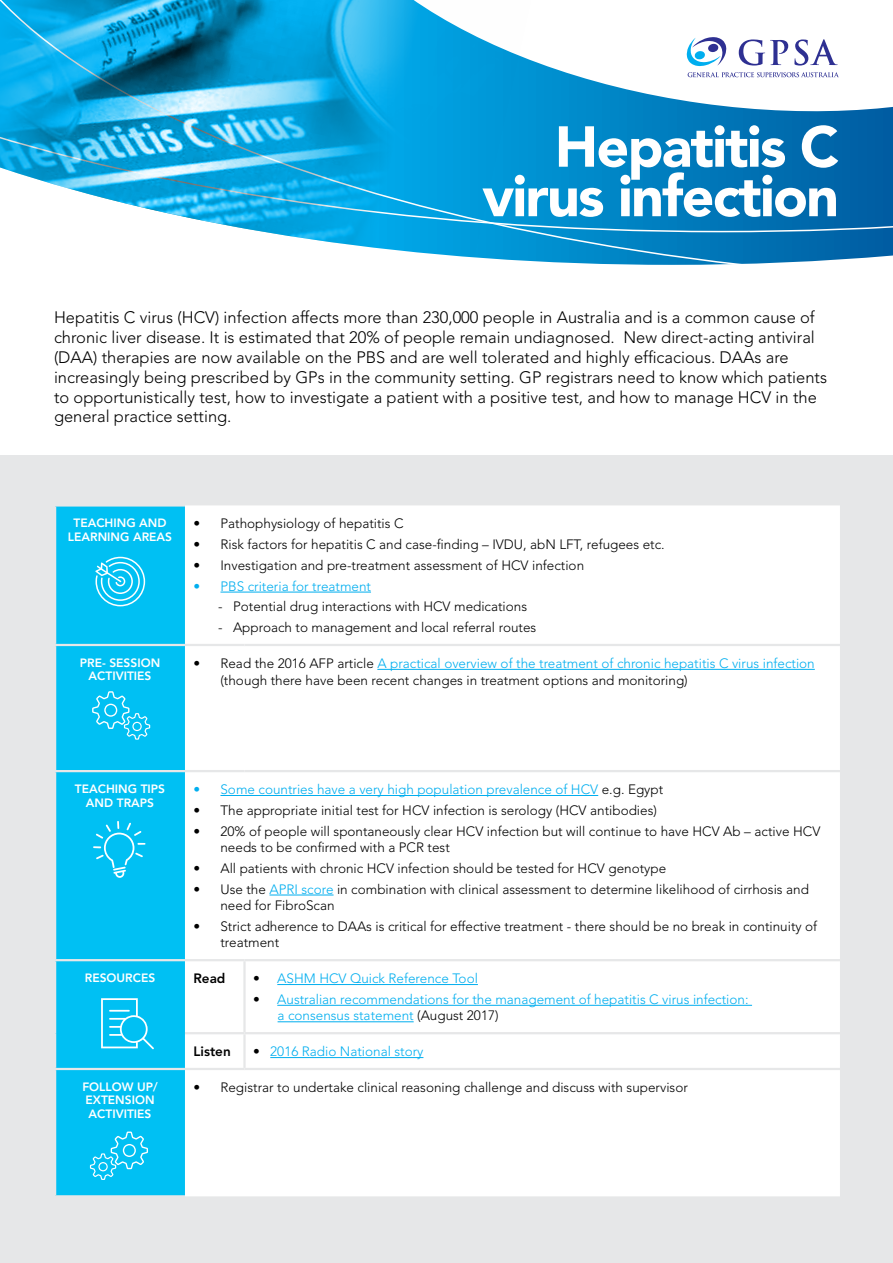
<style>
.page{position:relative;width:893px;height:1263px;background:#fff}
.page>*{position:absolute;margin:0;border:0;box-sizing:border-box;transform-origin:0 0}
.t1{font:900 57.15px/49.5px "Avenir";letter-spacing:-.03em;color:#fff;text-align:right}
.t2{font:300 16.5px/19.8px "Avenir";color:#000}
.t3{font:300 13.5px/16.5px "Avenir";color:#000}
.t4{font:300 13.5px/16.5px "Avenir";color:#00aeef}
.t5{font:800 13.5px "Avenir";color:#000}
.t6{font:800 12px/13.5px "Avenir";color:#fff;text-align:center}
.s1{color:#00aeef}
.s2{color:#000}
</style>
<div class="page">
<div style="left:0;top:455px;width:893px;height:808px;background:#e6e7e8"></div>
<div style="left:56px;top:507px;width:129px;height:688px;background:#00c0f3"></div>
<div style="left:185px;top:505px;width:655px;height:691px;background:#fff"></div>
<hr style="left:185px;top:644px;width:59px;height:2px;background:#e6e7e8">
<hr style="left:244px;top:644px;width:596px;height:2px;background:#e6e7e8">
<hr style="left:185px;top:770px;width:59px;height:2px;background:#e6e7e8">
<hr style="left:244px;top:770px;width:596px;height:2px;background:#e6e7e8">
<hr style="left:243px;top:961px;width:3px;height:71px;background:#e6e7e8">
<hr style="left:243px;top:1034px;width:3px;height:34px;background:#e6e7e8">
<hr style="left:185px;top:959px;width:59px;height:2px;background:#e6e7e8">
<hr style="left:244px;top:959px;width:596px;height:2px;background:#e6e7e8">
<hr style="left:185px;top:1032px;width:59px;height:2px;background:#e6e7e8">
<hr style="left:244px;top:1032px;width:596px;height:2px;background:#e6e7e8">
<hr style="left:185px;top:1068px;width:59px;height:2px;background:#e6e7e8">
<hr style="left:244px;top:1068px;width:596px;height:2px;background:#e6e7e8">
<hr style="left:54px;top:644px;width:131px;height:2px;background:#e6e7e8">
<hr style="left:54px;top:770px;width:131px;height:2px;background:#e6e7e8">
<hr style="left:54px;top:959px;width:131px;height:2px;background:#e6e7e8">
<hr style="left:54px;top:1068px;width:131px;height:2px;background:#e6e7e8">
<hr style="left:220px;top:592px;width:151px;height:1px;background:#00aeef">
<hr style="left:377px;top:669px;width:438px;height:1px;background:#00aeef">
<hr style="left:220px;top:795px;width:378px;height:1px;background:#00aeef">
<hr style="left:269px;top:895px;width:65px;height:1px;background:#00aeef">
<hr style="left:277px;top:984px;width:201px;height:1px;background:#00aeef">
<hr style="left:277px;top:1005px;width:475px;height:1px;background:#00aeef">
<hr style="left:278px;top:1021px;width:136px;height:1px;background:#00aeef">
<hr style="left:270px;top:1057px;width:153px;height:1px;background:#00aeef">
<svg style="left:533px;top:232px;width:360px;height:33px;background:#1a85c0"></svg>
<svg style="left:533px;top:44px;width:360px;height:188px"></svg>
<svg style="left:95px;top:557px;width:50px;height:49px;background:#3ccef5"></svg>
<svg style="left:92px;top:691px;width:58px;height:49px;background:#23c8f4"></svg>
<svg style="left:90px;top:1131px;width:58px;height:49px;background:#23c8f4"></svg>
<svg style="left:101px;top:998px;width:53px;height:51px;background:#2ecbf5"></svg>
<hr style="left:109px;top:1010px;width:21px;height:2px;background:#fff">
<svg style="left:93px;top:821px;width:52px;height:57px;background:#1dc7f4"></svg>
<img style="left:0;top:0;width:533px;height:262px">
<svg style="left:687px;top:37px;width:39px;height:29px"></svg>
<svg style="left:688px;top:72px;width:151px;height:5px"></svg>
<svg style="left:739px;top:39px;width:49px;height:27px"></svg>
<svg style="left:794px;top:39px;width:44px;height:27px"></svg>
<h1 class="t1" style="left:482px;top:122px;width:358px">Hepatitis C virus infection</h1>
<p class="t2" style="left:54px;top:308px;width:774px">Hepatitis C virus (HCV) infection affects more than 230,000 people in Australia and is a common cause of chronic liver disease. It is estimated that 20% of people remain undiagnosed. New direct-acting antiviral (DAA) therapies are now available on the PBS and are well tolerated and highly efficacious. DAAs are increasingly being prescribed by GPs in the community setting. GP registrars need to know which patients to opportunistically test, how to investigate a patient with a positive test, and how to manage HCV in the general practice setting.</p>
<p class="t6" style="left:68px;top:516px;width:106px">TEACHING AND<br>LEARNING AREAS</p>
<p class="t3" style="left:193px;top:515px;width:212px">• Pathophysiology of hepatitis C</p>
<p class="t3" style="left:193px;top:536px;width:473px">• Risk factors for hepatitis C and case-finding – IVDU, abN LFT, refugees etc.</p>
<p class="t3" style="left:193px;top:557px;width:392px">• Investigation and pre-treatment assessment of HCV infection</p>
<p class="t4" style="left:193px;top:578px;width:179px">• PBS criteria for treatment</p>
<p class="t3" style="left:218px;top:598px;width:311px">- Potential drug interactions with HCV medications</p>
<p class="t3" style="left:218px;top:619px;width:320px">- Approach to management and local referral routes</p>
<p class="t6" style="left:80px;top:656px;width:82px">PRE- SESSION<br>ACTIVITIES</p>
<p class="t3" style="left:220px;top:655px;width:596px;text-indent:-27px">• Read the 2016 AFP article <span class="s1">A practical overview of the treatment of chronic hepatitis C virus infection </span>(though there have been recent changes in treatment options and monitoring)</p>
<p class="t6" style="left:75px;top:782px;width:92px">TEACHING TIPS<br>AND TRAPS</p>
<p class="t4" style="left:193px;top:781px;width:471px">• Some countries have a very high population prevalence of HCV <span class="s2">e.g. Egypt</span></p>
<p class="t3" style="left:193px;top:802px;width:465px">• The appropriate initial test for HCV infection is serology (HCV antibodies)</p>
<p class="t3" style="left:220px;top:823px;width:601px;text-indent:-27px">• 20% of people will spontaneously clear HCV infection but will continue to have HCV Ab – active HCV needs to be confirmed with a PCR test</p>
<p class="t3" style="left:193px;top:860px;width:474px">• All patients with chronic HCV infection should be tested for HCV genotype</p>
<p class="t3" style="left:220px;top:881px;width:590px;text-indent:-27px">• Use the <span class="s1">APRI score</span> in combination with clinical assessment to determine likelihood of cirrhosis and need for FibroScan</p>
<p class="t3" style="left:220px;top:918px;width:598px;text-indent:-27px">• Strict adherence to DAAs is critical for effective treatment - there should be no break in continuity of treatment</p>
<p class="t6" style="left:85px;top:971px;width:72px">RESOURCES</p>
<p class="t5" style="left:193px;top:970px;width:34px">Read</p>
<p class="t4" style="left:253px;top:970px;width:226px"><span class="s2">•</span> ASHM HCV Quick Reference Tool</p>
<p class="t4" style="left:278px;top:991px;width:472px;text-indent:-25px"><span class="s2">•</span> Australian recommendations for the management of hepatitis C virus infection: a consensus statement <span class="s2">(August 2017)</span></p>
<p class="t5" style="left:193px;top:1043px;width:39px">Listen</p>
<p class="t4" style="left:253px;top:1043px;width:172px"><span class="s2">•</span> 2016 Radio National story</p>
<p class="t6" style="left:82px;top:1080px;width:77px;text-align:left">FOLLOW UP/<br>EXTENSION<br>ACTIVITIES</p>
<p class="t3" style="left:193px;top:1079px;width:496px">• Registrar to undertake clinical reasoning challenge and discuss with supervisor</p>
</div>
